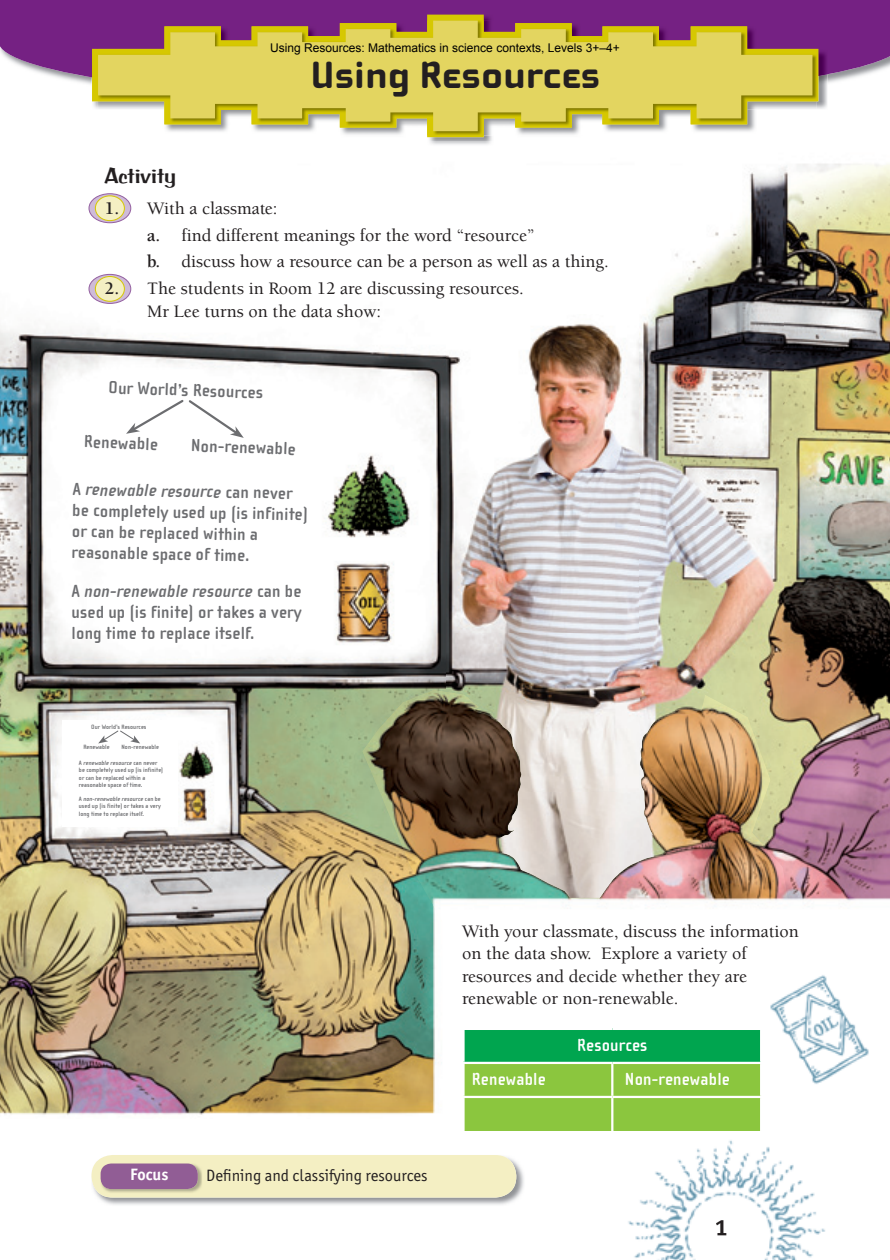
<style>
.page{position:relative;width:890px;height:1260px;background:#fff}
.page>*{position:absolute;margin:0;border:0;box-sizing:border-box;transform-origin:0 0}
.t1{font:800 39px "Cholla Wide";letter-spacing:.01em;color:#231f20}
.t2{font:22.5px "Arab Brushstroke LT Std";color:#231f20}
.t3{font:21px "Caecilia Heavy Mac";color:#231f20}
.t4{font:500 18px/22.5px "Berkeley Pro";color:#231f20}
.t5{font:700 18px/21px "Cholla Sans";letter-spacing:.01em;color:#6c6d70}
.t6{font:700 18px "Cholla Sans";letter-spacing:.01em;color:#fff}
.t7{font:16.5px "Officina Sans ITC Pro";color:#231f20}
.t8{font:700 16.5px "Officina Sans ITC Pro";color:#fff}
.t9{font:12px "Arial";color:#000}
.t10{font:700 6.45px/7.5px "Cholla Sans";letter-spacing:.01em;color:#6c6d70}
.s1{font-weight:700}
.s2{font-style:italic}
</style>
<div class="page">
<img style="left:0;top:163px;width:890px;height:952px">
<img style="left:447px;top:314px;width:337px;height:375px">
<img style="left:362px;top:689px;width:430px;height:233px">
<svg style="left:0;top:0;width:890px;height:84px;background:#81378e"></svg>
<svg style="left:89px;top:194px;width:42px;height:29px"></svg>
<div style="left:89px;top:193px;width:42px;height:30px;border:1px solid #935fa0;border-radius:50%"></div>
<div style="left:95px;top:196px;width:29px;height:25px;background:#f4efc3;border-radius:50%"></div>
<div style="left:95px;top:195px;width:30px;height:26px;border:1px solid #d6c801;border-radius:50%"></div>
<svg style="left:89px;top:274px;width:42px;height:29px"></svg>
<div style="left:89px;top:274px;width:42px;height:30px;border:1px solid #935fa0;border-radius:50%"></div>
<div style="left:95px;top:276px;width:29px;height:25px;background:#f4efc3;border-radius:50%"></div>
<div style="left:95px;top:276px;width:30px;height:26px;border:1px solid #d6c801;border-radius:50%"></div>
<img style="left:427px;top:77px;width:400px;height:68px">
<img style="left:92px;top:14px;width:735px;height:63px">
<svg style="left:92px;top:15px;width:726px;height:122px;fill:#752183"></svg>
<img style="left:98px;top:20px;width:719px;height:116px">
<svg style="left:98px;top:21px;width:714px;height:110px;background:#d3bf64"></svg>
<div style="left:463px;top:1028px;width:298px;height:34px;background:#00a54f"></div>
<div style="left:465px;top:1064px;width:295px;height:66px;background:#8bc63e"></div>
<hr style="left:462px;top:1027px;width:150px;height:2px;background:#fff">
<hr style="left:462px;top:1029px;width:3px;height:32px;background:#fff">
<hr style="left:612px;top:1027px;width:150px;height:2px;background:#fff">
<hr style="left:760px;top:1029px;width:2px;height:32px;background:#fff">
<hr style="left:462px;top:1061px;width:150px;height:3px;background:#fff">
<hr style="left:462px;top:1064px;width:3px;height:31px;background:#fff">
<hr style="left:612px;top:1061px;width:150px;height:3px;background:#fff">
<hr style="left:611px;top:1064px;width:2px;height:31px;background:#fff">
<hr style="left:760px;top:1064px;width:2px;height:31px;background:#fff">
<hr style="left:462px;top:1095px;width:150px;height:3px;background:#fff">
<hr style="left:462px;top:1098px;width:3px;height:32px;background:#fff">
<hr style="left:612px;top:1095px;width:150px;height:3px;background:#fff">
<hr style="left:611px;top:1098px;width:2px;height:32px;background:#fff">
<hr style="left:760px;top:1098px;width:2px;height:32px;background:#fff">
<svg style="left:126px;top:398px;width:118px;height:40px"></svg>
<img style="left:92px;top:1157px;width:432px;height:48px">
<div style="left:91px;top:1154px;width:425px;height:43px;background:#f4efc3;border-radius:21px"></div>
<img style="left:100px;top:1164px;width:102px;height:29px">
<div style="left:101px;top:1163px;width:97px;height:25px;background:#915d95;border-radius:11px"></div>
<img style="left:761px;top:963px;width:117px;height:128px">
<img style="left:628px;top:1140px;width:197px;height:119px">
<img style="left:716px;top:1220px;width:10px;height:15px">
<div style="left:62px;top:720px;width:116px;height:107px;background:#fff"></div>
<svg style="left:98px;top:730px;width:42px;height:13px"></svg>
<p class="t9" style="left:270px;top:39px;width:351px">Using Resources: Mathematics in science contexts, Levels 3+–4+</p>
<h1 class="t1" style="left:310px;top:61px;width:291px">Using Resources</h1>
<p class="t2" style="left:105px;top:167px;width:73px">Activity</p>
<p class="t4" style="left:147px;top:196px;width:463px;line-height:26.7px;text-indent:-43px"><span class="s1">1.</span> With a classmate:<br><span class="s1">a.</span> find different meanings for the word “resource”<br><span class="s1">b.</span> discuss how a resource can be a person as well as a thing.</p>
<p class="t4" style="left:147px;top:279px;width:378px;text-indent:-43px"><span class="s1">2.</span> The students in Room 12 are discussing resources.<br>Mr Lee turns on the data show:</p>
<p class="t5" style="left:109px;top:378px;width:156px;rotate:2deg">Our World’s Resources</p>
<p class="t5" style="left:84px;top:432px;width:75px;rotate:2deg">Renewable</p>
<p class="t5" style="left:191px;top:436px;width:106px;rotate:2deg">Non-renewable</p>
<p class="t5" style="left:73px;top:480px;width:237px;rotate:1deg">A <span class="s2">renewable resource</span> can never be completely used up (is infinite) or can be replaced within a reasonable space of time.</p>
<p class="t5" style="left:72px;top:582px;width:232px;text-align:justify">A <span class="s2">non-renewable resource</span> can be used up (is finite) or takes a very long time to replace itself.</p>
<p class="t10" style="left:91px;top:724px;width:57px">Our World’s Resources</p>
<p class="t10" style="left:83px;top:743px;width:28px">Renewable</p>
<p class="t10" style="left:121px;top:743px;width:39px">Non-renewable</p>
<p class="t10" style="left:79px;top:759px;width:86px">A <span class="s2">renewable resource</span> can never be completely used up (is infinite) or can be replaced within a reasonable space of time.</p>
<p class="t10" style="left:79px;top:795px;width:84px;text-align:justify">A <span class="s2">non-renewable resource</span> can be used up (is finite) or takes a very long time to replace itself.</p>
<p class="t8" style="left:130px;top:1167px;width:40px">Focus</p>
<p class="t7" style="left:206px;top:1168px;width:223px">Defining and classifying resources</p>
<p class="t4" style="left:462px;top:921px;width:338px">With your classmate, discuss the information on the data show. Explore a variety of resources and decide whether they are renewable or non-renewable.</p>
<p class="t6" style="left:577px;top:1038px;width:72px">Resources</p>
<p class="t6" style="left:472px;top:1072px;width:75px">Renewable</p>
<p class="t6" style="left:625px;top:1072px;width:106px">Non-renewable</p>
<p class="t3" style="left:715px;top:1214px;width:14px">1</p>
</div>
